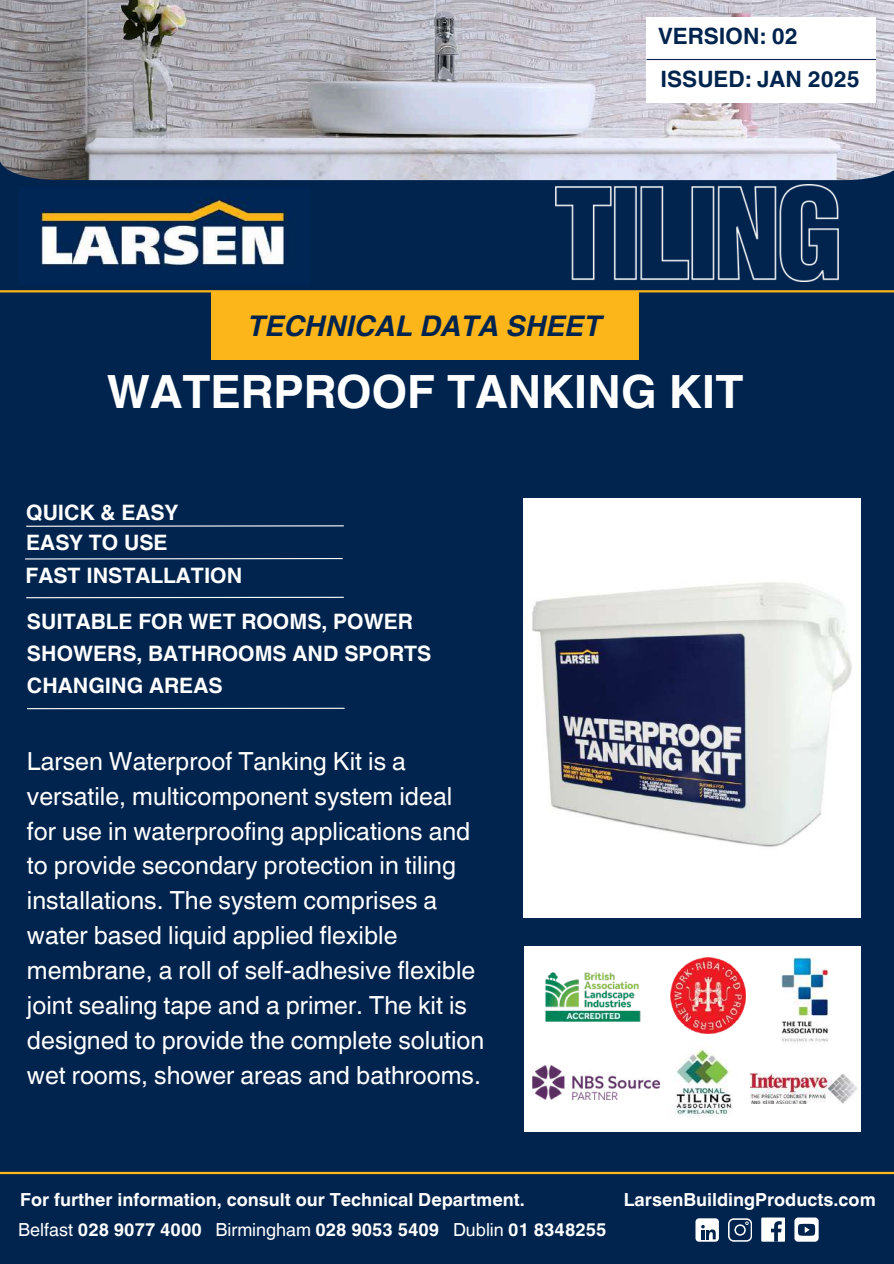
<style>
.page{position:relative;width:894px;height:1264px;background:#fff}
.page>*{position:absolute;margin:0;border:0;box-sizing:border-box;transform-origin:0 0}
.t1{font:700 45.75px "Helvetica World";color:#fff}
.t2{font:italic 700 28.5px "Helvetica World";color:#01244e}
.t3{font:24.9px/34.8px "Helvetica World";color:#fff}
.t4{font:700 22.5px/43.8px "Helvetica World";color:#01244e}
.t5{font:700 21.3px/32px "Helvetica World";color:#fff}
.t6{font:700 18px/29.2px "Helvetica World";color:#fff}
.s1{font-weight:400}
</style>
<div class="page">
<div style="left:0;top:0;width:893px;height:1263px;background:#01244e"></div>
<img style="left:40px;top:198px;width:245px;height:70px">
<hr style="left:0;top:290px;width:893px;height:2px;background:#fcb61a">
<hr style="left:0;top:1171px;width:893px;height:3px;background:#fcb61a">
<div style="left:761px;top:1217px;width:23px;height:24px;background:#fff"></div>
<svg style="left:771px;top:1221px;width:10px;height:20px"></svg>
<svg style="left:728px;top:1218px;width:23px;height:23px"></svg>
<div style="left:695px;top:1218px;width:23px;height:23px;background:#fff;border-radius:4px"></div>
<svg style="left:701px;top:1225px;width:14px;height:14px"></svg>
<div style="left:794px;top:1217px;width:23px;height:24px;background:#fff;border-radius:4px"></div>
<svg style="left:798px;top:1223px;width:16px;height:12px"></svg>
<hr style="left:26px;top:525px;width:318px;height:2px;background:#fff">
<hr style="left:25px;top:558px;width:317px;height:1px;background:#fff">
<img style="left:0;top:0;width:893px;height:180px">
<div style="left:646px;top:17px;width:229px;height:85px;background:#fff"></div>
<hr style="left:646px;top:59px;width:229px;height:1px;background:#01244e">
<div style="left:524px;top:946px;width:336px;height:186px;background:#fff"></div>
<div style="left:211px;top:291px;width:428px;height:69px;background:#fcb61a"></div>
<img style="left:545px;top:972px;width:96px;height:50px">
<img style="left:781px;top:957px;width:48px;height:88px">
<img style="left:532px;top:1065px;width:127px;height:34px">
<img style="left:674px;top:1047px;width:59px;height:70px">
<img style="left:670px;top:957px;width:75px;height:76px">
<img style="left:750px;top:1073px;width:107px;height:30px">
<hr style="left:26px;top:596px;width:318px;height:2px;background:#fff">
<img style="left:556px;top:185px;width:282px;height:96px">
<div style="left:523px;top:497px;width:338px;height:420px;background:#fff"></div>
<img style="left:532px;top:582px;width:320px;height:265px">
<hr style="left:27px;top:707px;width:317px;height:2px;background:#fff">
<p class="t4" style="left:658px;top:11px;width:203px">VERSION: 02<br>ISSUED: JAN 2025</p>
<p class="t2" style="left:248px;top:303px;width:355px">TECHNICAL DATA SHEET</p>
<h1 class="t1" style="left:107px;top:355px;width:638px">WATERPROOF TANKING KIT</h1>
<p class="t5" style="left:26px;top:494px;width:153px">QUICK &amp; EASY</p>
<p class="t5" style="left:25px;top:524px;width:218px;line-height:32.8px">EASY TO USE<br>FAST INSTALLATION</p>
<p class="t5" style="left:27px;top:603px;width:406px">SUITABLE FOR WET ROOMS, POWER<br>SHOWERS, BATHROOMS AND SPORTS<br>CHANGING AREAS</p>
<p class="t3" style="left:27px;top:743px;width:458px">Larsen Waterproof Tanking Kit is a versatile, multicomponent system ideal for use in waterproofing applications and to provide secondary protection in tiling installations. The system comprises a water based liquid applied flexible membrane, a roll of self-adhesive flexible joint sealing tape and a primer. The kit is designed to provide the complete solution wet rooms, shower areas and bathrooms.</p>
<p class="t6" style="left:18px;top:1183px;width:589px">For further information, consult our Technical Department.<br><span class="s1">Belfast</span> 028 9077 4000 <span class="s1">Birmingham</span> 028 9053 5409 <span class="s1">Dublin</span> 01 8348255</p>
<p class="t6" style="left:623px;top:1183px;width:253px">LarsenBuildingProducts.com</p>
</div>
